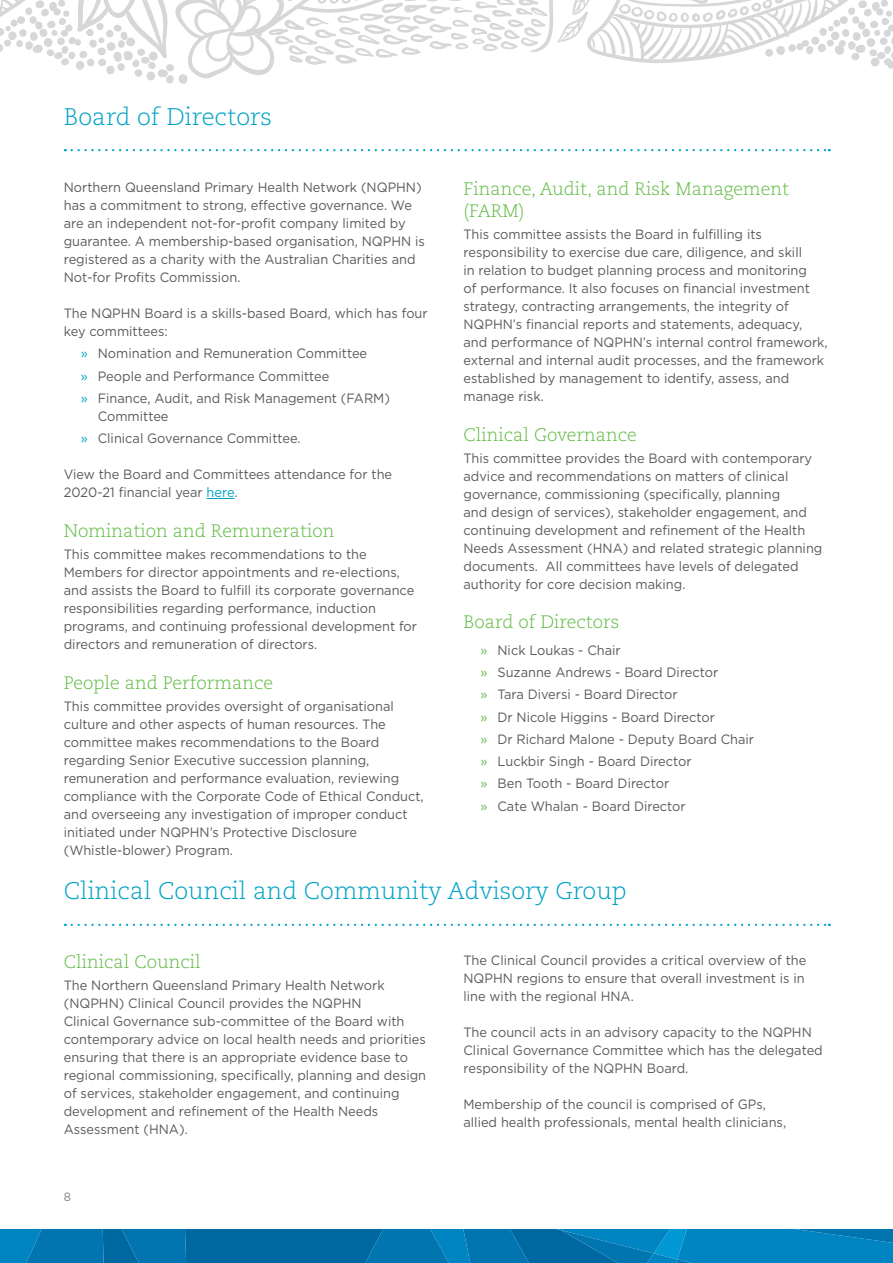
<style>
.page{position:relative;width:893px;height:1263px;background:#fff}
.page>*{position:absolute;margin:0;border:0;box-sizing:border-box;transform-origin:0 0}
.t1{font:300 24px "Caecilia LT Std";color:#00a2c5}
.t2{font:300 18px/21.6px "Caecilia LT Std";color:#62bb46}
.t3{font:13.5px/18px "Gotham";color:#58595b;scale:.95 1}
.t4{font:12px "Gotham";color:#808285;scale:.95 1}
.s1{color:#00a2c5}
.s2{color:#62bb46}
</style>
<div class="page">
<svg style="left:0;top:1229px;width:893px;height:34px;background:#0077b2"></svg>
<svg style="left:0;top:0;width:893px;height:84px"></svg>
<svg style="left:207px;top:498px;width:27px;height:1px"></svg>
<svg style="left:72px;top:149px;width:758px;height:2px"></svg>
<svg style="left:72px;top:924px;width:758px;height:2px"></svg>
<h1 class="t1" style="left:64px;top:103px;width:210px">Board of Directors</h1>
<p class="t3" style="left:64px;top:178px;width:382px">Northern Queensland Primary Health Network (NQPHN) has a commitment to strong, effective governance. We are an independent not-for-profit company limited by guarantee. A membership-based organisation, NQPHN is registered as a charity with the Australian Charities and Not-for Profits Commission.</p>
<p class="t3" style="left:64px;top:304px;width:385px">The NQPHN Board is a skills-based Board, which has four key committees:</p>
<p class="t3" style="left:81px;top:342px;width:327px;line-height:22.2px"><span class="s1">»</span> Nomination and Remuneration Committee<br><span class="s1">»</span> People and Performance Committee<br><span class="s1">»</span> Finance, Audit, and Risk Management (FARM)</p>
<p class="t3" style="left:81px;top:405px;width:233px;line-height:22.2px;text-indent:17px">Committee<br><span class="s1">»</span> Clinical Governance Committee.</p>
<p class="t3" style="left:64px;top:465px;width:347px">View the Board and Committees attendance for the<br>2020-21 financial year <span class="s1">here</span>.</p>
<h2 class="t2" style="left:64px;top:520px;width:272px">Nomination and Remuneration</h2>
<p class="t3" style="left:64px;top:545px;width:373px">This committee makes recommendations to the Members for director appointments and re-elections, and assists the Board to fulfill its corporate governance responsibilities regarding performance, induction programs, and continuing professional development for directors and remuneration of directors.</p>
<h2 class="t2" style="left:64px;top:672px;width:211px">People and Performance</h2>
<p class="t3" style="left:64px;top:697px;width:380px">This committee provides oversight of organisational culture and other aspects of human resources. The committee makes recommendations to the Board regarding Senior Executive succession planning, remuneration and performance evaluation, reviewing compliance with the Corporate Code of Ethical Conduct, and overseeing any investigation of improper conduct initiated under NQPHN’s Protective Disclosure (Whistle-blower) Program.</p>
<h2 class="t2" style="left:463px;top:179px;width:327px">Finance, Audit, and Risk Management (FARM)</h2>
<p class="t3" style="left:463px;top:225px;width:385px">This committee assists the Board in fulfilling its responsibility to exercise due care, diligence, and skill<br>in relation to budget planning process and monitoring<br>of performance. It also focuses on financial investment strategy, contracting arrangements, the integrity of NQPHN’s financial reports and statements, adequacy, and performance of NQPHN’s internal control framework, external and internal audit processes, and the framework established by management to identify, assess, and manage risk.</p>
<h2 class="t2" style="left:463px;top:424px;width:175px">Clinical Governance</h2>
<p class="t3" style="left:463px;top:449px;width:379px">This committee provides the Board with contemporary advice and recommendations on matters of clinical governance, commissioning (specifically, planning<br>and design of services), stakeholder engagement, and continuing development and refinement of the Health Needs Assessment (HNA) and related strategic planning documents. All committees have levels of delegated authority for core decision making.</p>
<h2 class="t2" style="left:463px;top:612px;width:158px">Board of Directors</h2>
<p class="t3" style="left:480px;top:639px;width:289px;line-height:22.2px"><span class="s2">»</span> Nick Loukas - Chair<br><span class="s2">»</span> Suzanne Andrews - Board Director<br><span class="s2">»</span> Tara Diversi - Board Director<br><span class="s2">»</span> Dr Nicole Higgins - Board Director<br><span class="s2">»</span> Dr Richard Malone - Deputy Board Chair <span class="s2">»</span> Luckbir Singh - Board Director<br><span class="s2">»</span> Ben Tooth - Board Director<br><span class="s2">»</span> Cate Whalan - Board Director</p>
<h1 class="t1" style="left:64px;top:878px;width:564px">Clinical Council and Community Advisory Group</h1>
<h2 class="t2" style="left:64px;top:952px;width:139px">Clinical Council</h2>
<p class="t3" style="left:64px;top:976px;width:383px">The Northern Queensland Primary Health Network (NQPHN) Clinical Council provides the NQPHN<br>Clinical Governance sub-committee of the Board with contemporary advice on local health needs and priorities ensuring that there is an appropriate evidence base to regional commissioning, specifically, planning and design of services, stakeholder engagement, and continuing development and refinement of the Health Needs Assessment (HNA).</p>
<p class="t4" style="left:64px;top:1188px;width:9px">8</p>
<p class="t3" style="left:463px;top:951px;width:362px">The Clinical Council provides a critical overview of the<br>NQPHN regions to ensure that overall investment is in line with the regional HNA.</p>
<p class="t3" style="left:463px;top:1023px;width:380px">The council acts in an advisory capacity to the NQPHN<br>Clinical Governance Committee which has the delegated responsibility of the NQPHN Board.</p>
<p class="t3" style="left:463px;top:1095px;width:341px">Membership of the council is comprised of GPs, allied health professionals, mental health clinicians,</p>
</div>
